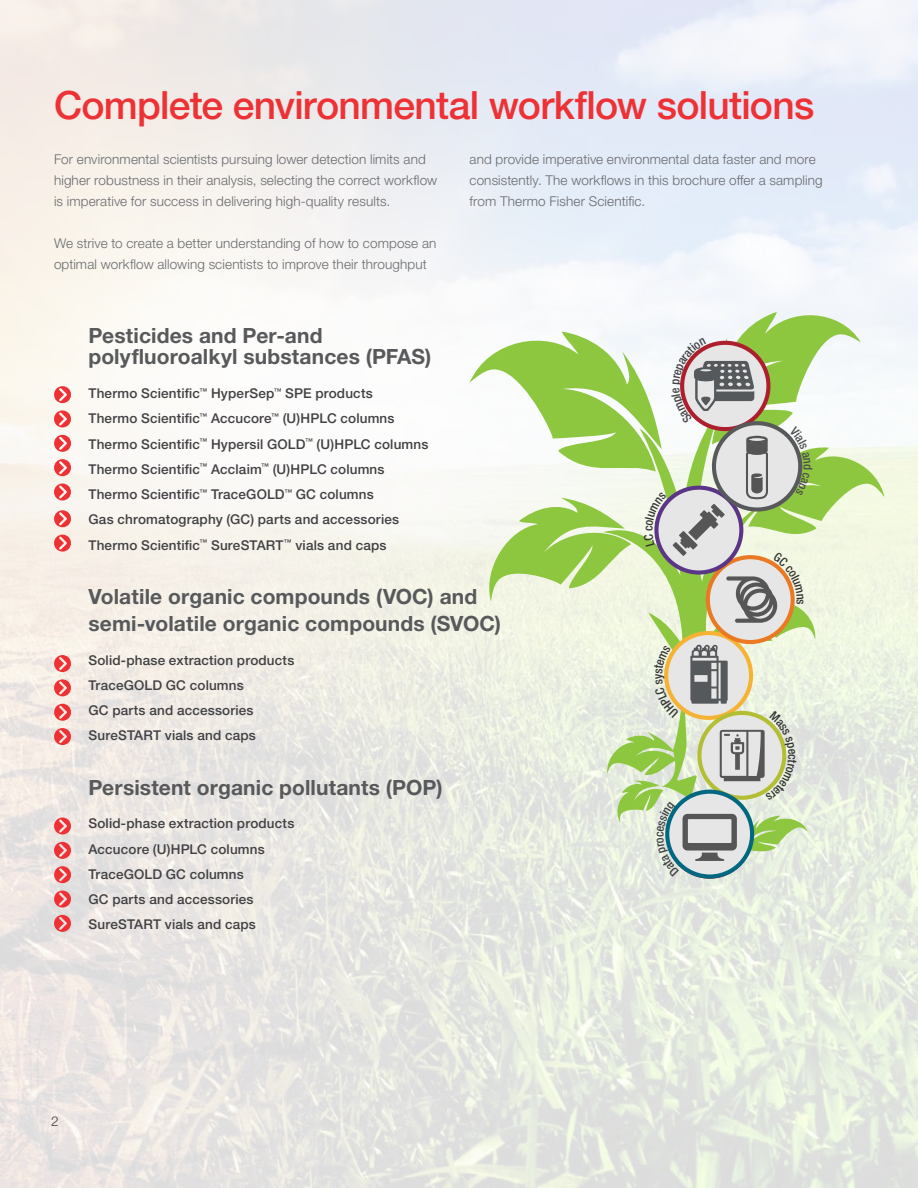
<style>
.page{position:relative;width:918px;height:1188px;background:#fff}
.page>*{position:absolute;margin:0;border:0;box-sizing:border-box;transform-origin:0 0}
.t1{font:500 39px "Helvetica Neue LTW1 G";letter-spacing:-.02em;color:#ee3134}
.t2{font:700 21px/21px "Helvetica Neue LTW1 G";letter-spacing:.005em;color:#58595b}
.t3{font:500 13.5px/25.2px "Helvetica Neue LTW1 G";letter-spacing:.015em;color:#414042}
.t4{font:300 13.5px/21px "Helvetica Neue LTW1 G";letter-spacing:.01em;color:#696a6d}
.t5{font:300 13.5px "Helvetica Neue LTW1 G";color:#414042}
</style>
<div class="page">
<img style="left:0;top:0;width:918px;height:1188px">
<svg style="left:53px;top:386px;width:19px;height:17px"></svg>
<svg style="left:53px;top:410px;width:19px;height:17px"></svg>
<svg style="left:53px;top:435px;width:19px;height:17px"></svg>
<svg style="left:53px;top:459px;width:19px;height:17px"></svg>
<svg style="left:53px;top:483px;width:19px;height:18px"></svg>
<svg style="left:53px;top:510px;width:19px;height:17px"></svg>
<svg style="left:53px;top:535px;width:19px;height:17px"></svg>
<svg style="left:53px;top:655px;width:19px;height:17px"></svg>
<svg style="left:53px;top:679px;width:19px;height:17px"></svg>
<svg style="left:53px;top:704px;width:19px;height:17px"></svg>
<svg style="left:53px;top:728px;width:19px;height:17px"></svg>
<svg style="left:53px;top:818px;width:19px;height:17px"></svg>
<svg style="left:53px;top:842px;width:19px;height:17px"></svg>
<svg style="left:53px;top:866px;width:19px;height:17px"></svg>
<svg style="left:53px;top:891px;width:19px;height:17px"></svg>
<svg style="left:53px;top:915px;width:19px;height:17px"></svg>
<svg style="left:469px;top:307px;width:416px;height:578px"></svg>
<h1 class="t1" style="left:54px;top:81px;width:762px">Complete environmental workflow solutions</h1>
<p class="t4" style="left:54px;top:149px;width:385px">For environmental scientists pursuing lower detection limits and higher robustness in their analysis, selecting the correct workflow is imperative for success in delivering high-quality results.</p>
<p class="t4" style="left:54px;top:233px;width:384px">We strive to create a better understanding of how to compose an optimal workflow allowing scientists to improve their throughput</p>
<p class="t4" style="left:470px;top:149px;width:355px">and provide imperative environmental data faster and more consistently. The workflows in this brochure offer a sampling from Thermo Fisher Scientific.</p>
<h2 class="t2" style="left:88px;top:325px;width:344px">Pesticides and Per-and polyfluoroalkyl substances (PFAS)</h2>
<p class="t3" style="left:88px;top:381px;width:342px">Thermo Scientific<sup>™</sup> HyperSep<sup>™</sup> SPE products<br>Thermo Scientific<sup>™</sup> Accucore<sup>™</sup> (U)HPLC columns Thermo Scientific<sup>™</sup> Hypersil GOLD<sup>™</sup> (U)HPLC columns Thermo Scientific<sup>™</sup> Acclaim<sup>™</sup> (U)HPLC columns Thermo Scientific<sup>™</sup> TraceGOLD<sup>™</sup> GC columns<br>Gas chromatography (GC) parts and accessories Thermo Scientific<sup>™</sup> SureSTART<sup>™</sup> vials and caps</p>
<h2 class="t2" style="left:88px;top:583px;width:414px;line-height:27px">Volatile organic compounds (VOC) and semi-volatile organic compounds (SVOC)</h2>
<p class="t3" style="left:88px;top:647px;width:207px">Solid-phase extraction products<br>TraceGOLD GC columns<br>GC parts and accessories<br>SureSTART vials and caps</p>
<h2 class="t2" style="left:88px;top:777px;width:356px">Persistent organic pollutants (POP)</h2>
<p class="t3" style="left:88px;top:811px;width:207px">Solid-phase extraction products<br>Accucore (U)HPLC columns<br>TraceGOLD GC columns<br>GC parts and accessories<br>SureSTART vials and caps</p>
<p class="t5" style="left:51px;top:1113px;width:9px">2</p>
</div>
